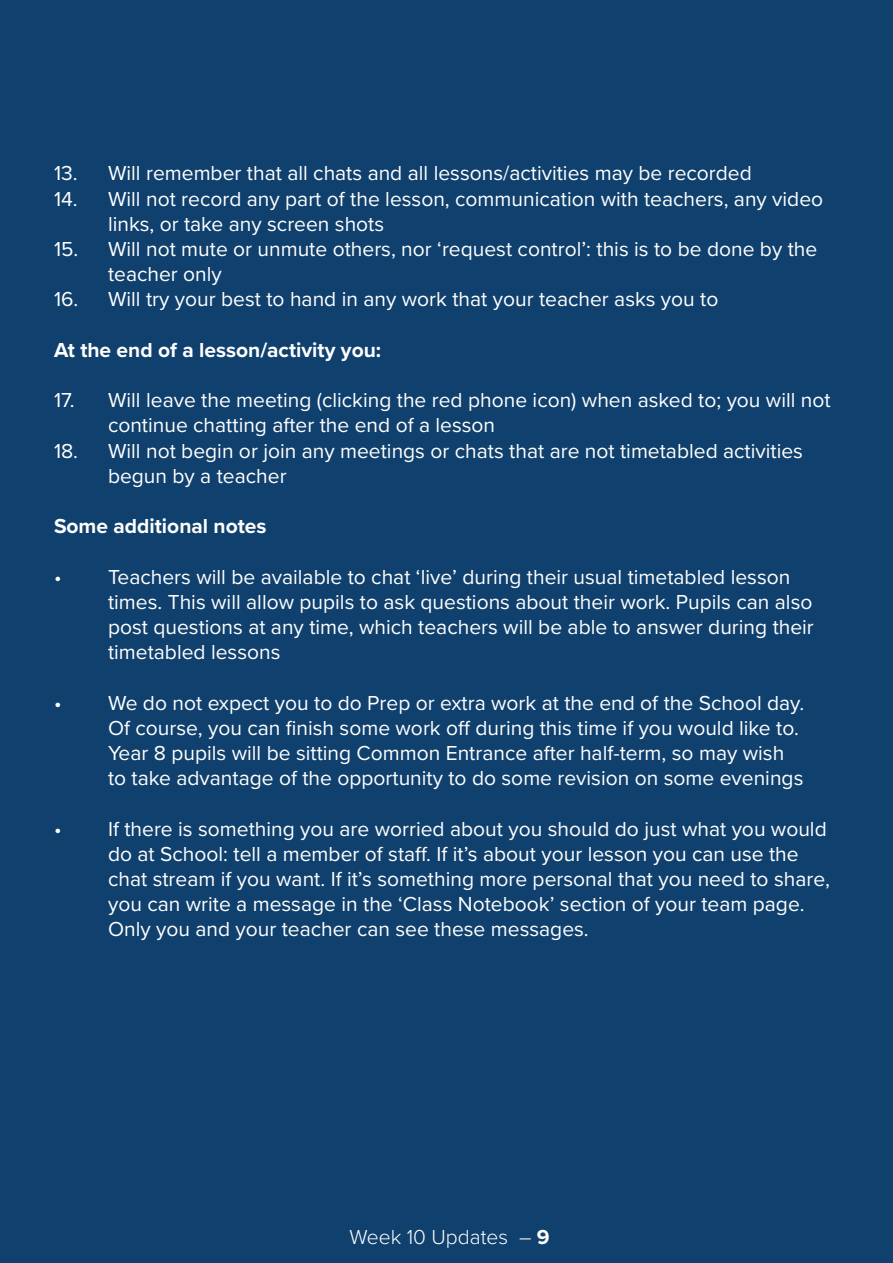
<style>
.page{position:relative;width:893px;height:1263px;background:#fff}
.page>*{position:absolute;margin:0;border:0;box-sizing:border-box;transform-origin:0 0}
.t1{font:21px/25.2px "Proxima Nova";color:#fff}
.t2{font:700 21px "Proxima Nova";color:#fff}
.t3{font:300 21px "Proxima Nova";color:#fff}
.s1{font-weight:700}
</style>
<div class="page">
<div style="left:0;top:1209px;width:893px;height:54px;background:#10406d"></div>
<div style="left:0;top:0;width:893px;height:1216px;background:#10406d"></div>
<p class="t1" style="left:54px;top:160px;width:699px">13. Will remember that all chats and all lessons/activities may be recorded</p>
<p class="t1" style="left:108px;top:185px;width:717px;text-indent:-54px">14. Will not record any part of the lesson, communication with teachers, any video links, or take any screen shots</p>
<p class="t1" style="left:108px;top:235px;width:711px;text-indent:-54px">15. Will not mute or unmute others, nor ‘request control’: this is to be done by the teacher only</p>
<p class="t1" style="left:54px;top:286px;width:666px">16. Will try your best to hand in any work that your teacher asks you to</p>
<p class="t2" style="left:54px;top:334px;width:329px">At the end of a lesson/activity you:</p>
<p class="t1" style="left:108px;top:387px;width:724px;text-indent:-54px">17. Will leave the meeting (clicking the red phone icon) when asked to; you will not continue chatting after the end of a lesson</p>
<p class="t1" style="left:108px;top:437px;width:696px;text-indent:-54px">18. Will not begin or join any meetings or chats that are not timetabled activities begun by a teacher</p>
<p class="t2" style="left:54px;top:510px;width:214px">Some additional notes</p>
<p class="t1" style="left:108px;top:563px;width:707px;text-indent:-54px">• Teachers will be available to chat ‘live’ during their usual timetabled lesson times. This will allow pupils to ask questions about their work. Pupils can also post questions at any time, which teachers will be able to answer during their timetabled lessons</p>
<p class="t1" style="left:108px;top:689px;width:698px;text-indent:-54px">• We do not expect you to do Prep or extra work at the end of the School day.<br>Of course, you can finish some work off during this time if you would like to.<br>Year 8 pupils will be sitting Common Entrance after half-term, so may wish to take advantage of the opportunity to do some revision on some evenings</p>
<p class="t1" style="left:108px;top:815px;width:723px;text-indent:-54px">• If there is something you are worried about you should do just what you would do at School: tell a member of staff. If it’s about your lesson you can use the chat stream if you want. If it’s something more personal that you need to share, you can write a message in the ‘Class Notebook’ section of your team page.<br>Only you and your teacher can see these messages.</p>
<p class="t3" style="left:350px;top:1221px;width:202px">Week 10 Updates – <span class="s1">9</span></p>
</div>
